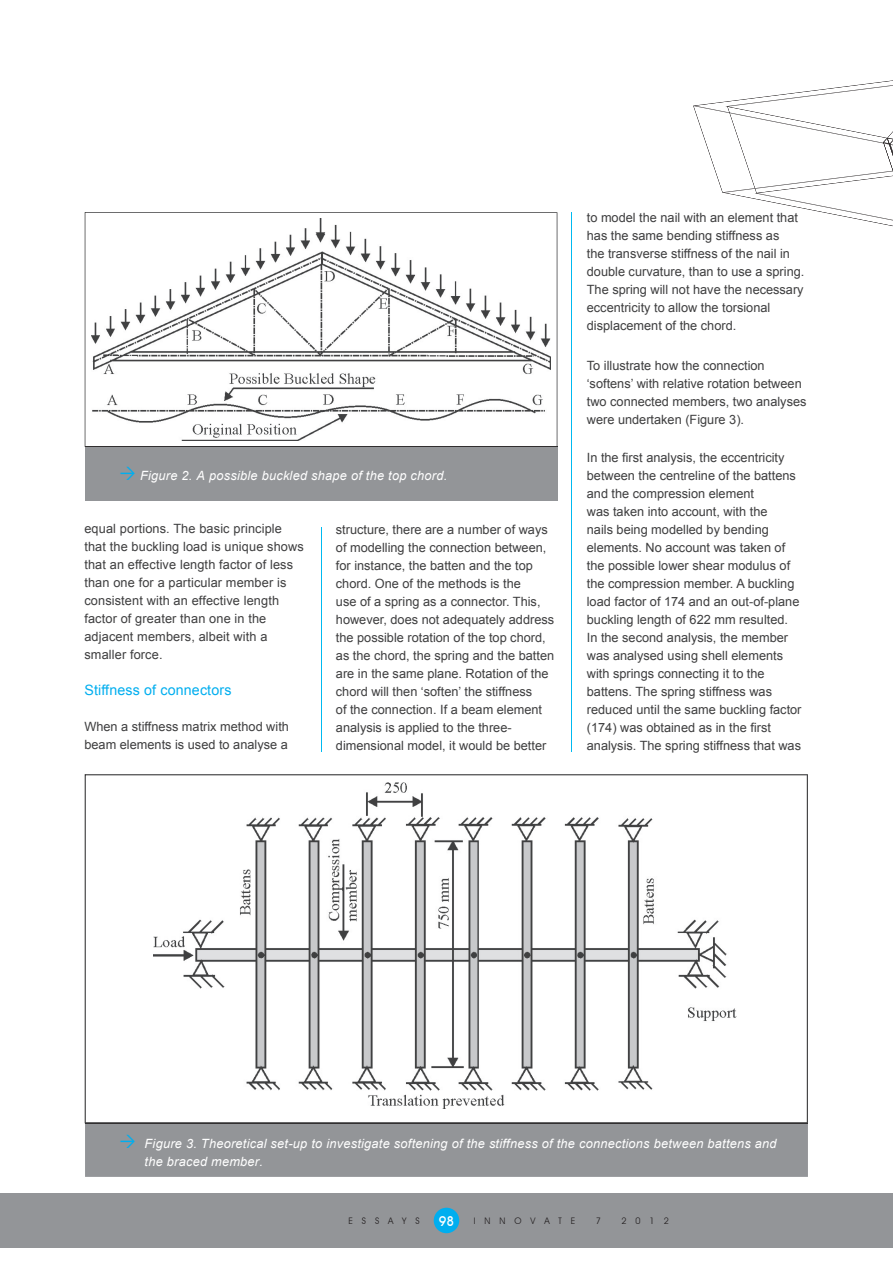
<style>
.page{position:relative;width:893px;height:1263px;background:#fff}
.page>*{position:absolute;margin:0;border:0;box-sizing:border-box;transform-origin:0 0}
.t1{font:14.25px "Arial";letter-spacing:.01em;color:#00aeef}
.t2{font:500 13.5px "Avant Garde IT Cby BT";color:#fff}
.t3{font:12.75px/18px "Arial";color:#3e3e3f}
.t4{font:italic 12.75px/18px "Arial";letter-spacing:.02em;color:#fff}
.t5{font:9px "Avant Garde IT Cby BT";letter-spacing:1em;color:#231f20}
</style>
<div class="page">
<div style="left:0;top:1193px;width:893px;height:54px;background:#939598"></div>
<div style="left:434px;top:1208px;width:25px;height:25px;background:#00aeef;border-radius:50%"></div>
<hr style="left:571px;top:213px;width:1px;height:539px;background:#00baf1">
<hr style="left:321px;top:527px;width:1px;height:225px;background:#00baf1">
<svg style="left:85px;top:774px;width:723px;height:349px"></svg>
<img style="left:153px;top:782px;width:583px;height:327px">
<svg style="left:85px;top:212px;width:472px;height:234px"></svg>
<div style="left:85px;top:447px;width:472px;height:53px;background:#939598"></div>
<hr style="left:85px;top:446px;width:472px;height:1px;background:#312f30">
<svg style="left:693px;top:80px;width:200px;height:146px"></svg>
<div style="left:85px;top:1123px;width:723px;height:54px;background:#939598"></div>
<p class="t4" style="left:140px;top:466px;width:309px">Figure 2. A possible buckled shape of the top chord.</p>
<p class="t3" style="left:84px;top:520px;width:221px">equal portions. The basic principle that the buckling load is unique shows that an effective length factor of less than one for a particular member is consistent with an effective length factor of greater than one in the adjacent members, albeit with a smaller force.</p>
<p class="t1" style="left:84px;top:681px;width:149px">Stiffness of connectors</p>
<p class="t3" style="left:84px;top:718px;width:206px">When a stiffness matrix method with beam elements is used to analyse a</p>
<p class="t3" style="left:336px;top:520px;width:220px">structure, there are a number of ways of modelling the connection between, for instance, the batten and the top chord. One of the methods is the<br>use of a spring as a connector. This, however, does not adequately address the possible rotation of the top chord, as the chord, the spring and the batten are in the same plane. Rotation of the chord will then ‘soften’ the stiffness<br>of the connection. If a beam element analysis is applied to the three&shy;dimensional model, it would be better</p>
<p class="t3" style="left:587px;top:209px;width:219px">to model the nail with an element that has the same bending stiffness as<br>the transverse stiffness of the nail in double curvature, than to use a spring.<br>The spring will not have the necessary eccentricity to allow the torsional displacement of the chord.</p>
<p class="t3" style="left:587px;top:357px;width:221px">To illustrate how the connection ‘softens’ with relative rotation between two connected members, two analyses were undertaken (Figure 3).</p>
<p class="t3" style="left:587px;top:449px;width:216px">In the first analysis, the eccentricity between the centreline of the battens and the compression element<br>was taken into account, with the<br>nails being modelled by bending elements. No account was taken of the possible lower shear modulus of the compression member. A buckling load factor of 174 and an out-of-plane buckling length of 622 mm resulted.<br>In the second analysis, the member was analysed using shell elements with springs connecting it to the battens. The spring stiffness was reduced until the same buckling factor (174) was obtained as in the first analysis. The spring stiffness that was</p>
<p class="t4" style="left:145px;top:1134px;width:634px">Figure 3. Theoretical set-up to investigate softening of the stiffness of the connections between battens and the braced member.</p>
<p class="t5" style="left:348px;top:1215px;width:73px">ESSAYS</p>
<p class="t2" style="left:439px;top:1213px;width:17px">98</p>
<p class="t5" style="left:474px;top:1215px;width:103px">INNOVATE</p>
<p class="t5" style="left:596px;top:1215px;width:7px">7</p>
<p class="t5" style="left:621px;top:1215px;width:49px">2012</p>
</div>
